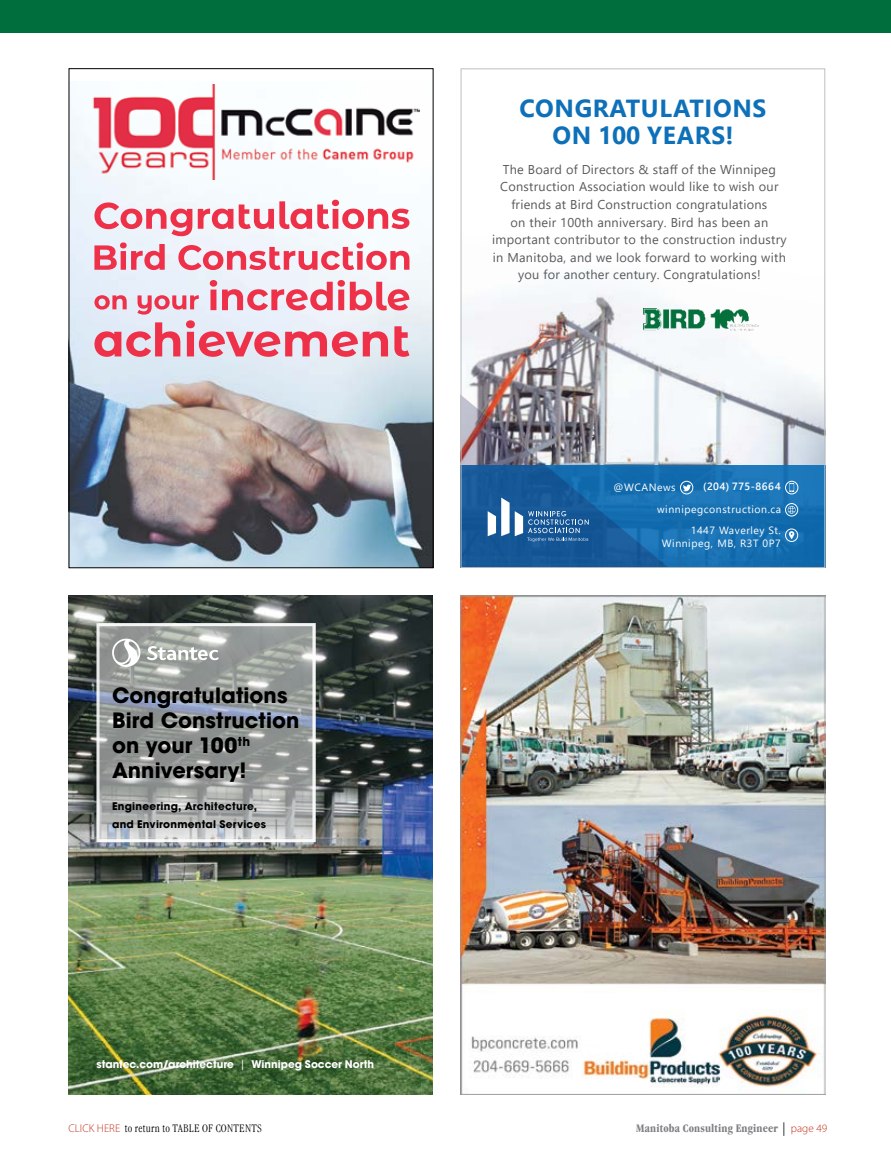
<style>
.page{position:relative;width:891px;height:1161px;background:#fff}
.page>*{position:absolute;margin:0;border:0;box-sizing:border-box;transform-origin:0 0}
.t1{font:700 24.75px/26.5px "Segoe UI";letter-spacing:.025em;color:#0e70b8;text-align:center}
.t2{font:700 21px/25.2px "ITC Avant Garde Pro";letter-spacing:.005em;color:#000}
.t3{font:12.75px/17.5px "Segoe UI";letter-spacing:.02em;color:#58595b;text-align:center}
.t4{font:300 condensed 12px "Garamond IT Cby BT";letter-spacing:.02em;color:#000}
.t5{font:700 condensed 12px "Garamond IT Cby BT";letter-spacing:.01em;color:#807f83}
.t6{font:10.5px/12.8px "Segoe UI";letter-spacing:.05em;color:#fff;text-align:right}
.t7{font:700 10.5px/18px "ITC Avant Garde Pro";letter-spacing:.025em;color:#000}
.t8{font:700 10.5px "ITC Avant Garde Pro";color:#fff}
.t9{font:600 10.5px "Segoe UI";letter-spacing:.05em;color:#fff}
.s1{font-weight:400}
.s2{font-family:"Myriad Pro";font-stretch:normal;font-size:11.25px;color:#c0311a}
.s3{font-family:"Helvetica Neue";font-weight:300;font-stretch:normal;font-size:13.5px;color:#000}
.s4{font-family:"Myriad Pro";font-weight:300;font-stretch:normal;font-size:11.25px;color:#c0311a}
</style>
<div class="page">
<div style="left:0;top:0;width:891px;height:32px;background:#006f3d"></div>
<img style="left:71px;top:106px;width:360px;height:460px">
<svg style="left:94px;top:280px;width:315px;height:77px;background:#e9b3c1"></svg>
<svg style="left:94px;top:242px;width:315px;height:28px"></svg>
<svg style="left:94px;top:200px;width:315px;height:36px"></svg>
<img style="left:82px;top:84px;width:338px;height:96px">
<img style="left:463px;top:290px;width:360px;height:175px">
<div style="left:461px;top:465px;width:364px;height:103px;background:#1670b2"></div>
<svg style="left:463px;top:374px;width:271px;height:192px"></svg>
<img style="left:644px;top:309px;width:114px;height:21px">
<div style="left:785px;top:529px;width:13px;height:13px;border:1px solid #fff;border-radius:50%"></div>
<svg style="left:789px;top:531px;width:5px;height:8px"></svg>
<div style="left:785px;top:481px;width:13px;height:13px;border:1px solid #fff;border-radius:50%"></div>
<svg style="left:789px;top:483px;width:5px;height:9px"></svg>
<div style="left:680px;top:481px;width:13px;height:13px;border:1px solid #fff;border-radius:50%"></div>
<svg style="left:683px;top:485px;width:8px;height:6px"></svg>
<div style="left:785px;top:503px;width:13px;height:13px;border:1px solid #fff;border-radius:50%"></div>
<svg style="left:788px;top:506px;width:8px;height:8px"></svg>
<svg style="left:488px;top:498px;width:101px;height:44px;background:#467aac"></svg>
<img style="left:461px;top:596px;width:364px;height:499px">
<img style="left:68px;top:596px;width:365px;height:499px">
<svg style="left:100px;top:627px;width:211px;height:211px;background:#a0a5a4"></svg>
<div style="left:96px;top:623px;width:219px;height:219px;border:3px solid #fff"></div>
<svg style="left:112px;top:638px;width:107px;height:29px"></svg>
<h1 class="t1" style="left:520px;top:95px;width:248px">CONGRATULATIONS<br>ON 100 YEARS!</h1>
<p class="t3" style="left:492px;top:160px;width:296px">The Board of Directors &amp; staff of the Winnipeg Construction Association would like to wish our friends at Bird Construction congratulations<br>on their 100th anniversary. Bird has been an important contributor to the construction industry in Manitoba, and we look forward to working with you for another century. Congratulations!</p>
<p class="t6" style="left:614px;top:481px;width:64px">@WCANews</p>
<p class="t9" style="left:703px;top:478px;width:79px">(204) 775-8664</p>
<p class="t6" style="left:657px;top:502px;width:126px">winnipegconstruction.ca</p>
<h2 class="t2" style="left:112px;top:682px;width:189px">Congratulations<br>Bird Construction on your 100<sup>th<br></sup>Anniversary!</h2>
<p class="t7" style="left:112px;top:797px;width:155px">Engineering, Architecture, and Environmental Services</p>
<p class="t8" style="left:96px;top:1057px;width:279px">stantec.com/architecture <span class="s1">|</span> Winnipeg Soccer North</p>
<p class="t6" style="left:662px;top:524px;width:120px">1447 Waverley St.<br>Winnipeg, MB, R3T 0P7</p>
<p class="t4" style="left:68px;top:1121px;width:195px"><span class="s2">CLICK HERE</span> to return to TABLE OF CONTENTS</p>
<p class="t5" style="left:636px;top:1121px;width:193px">Manitoba Consulting Engineer <span class="s3">|</span> <span class="s4">page 49</span></p>
</div>
